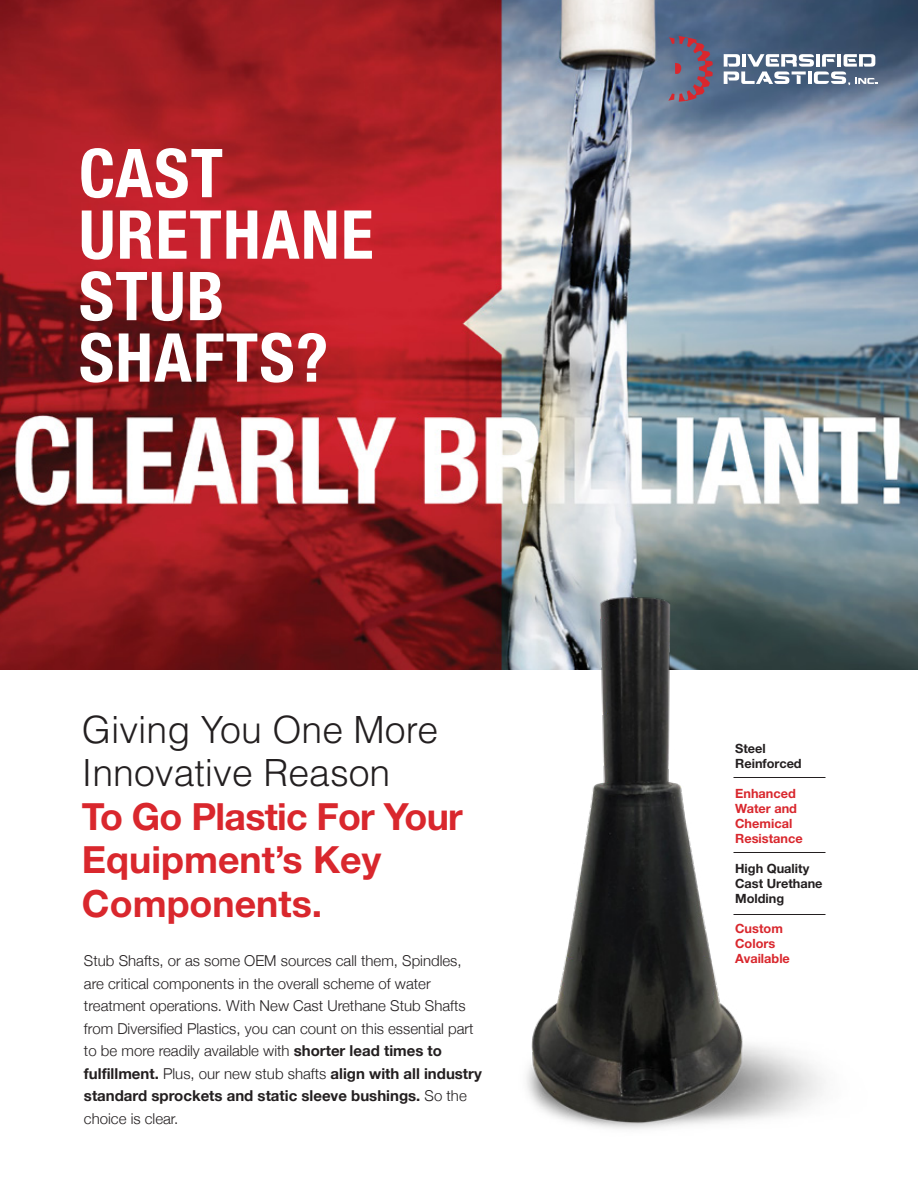
<style>
.page{position:relative;width:918px;height:1188px;background:#fff}
.page>*{position:absolute;margin:0;border:0;box-sizing:border-box;transform-origin:0 0}
.t1{font:700 condensed 67.5px/61.5px "Helvetica Neue";letter-spacing:.02em;color:#fff}
.t2{font:700 37.5px/43.5px "Helvetica Neue";color:#d9272d}
.t3{font:300 37.5px/43.5px "Helvetica";color:#231f20}
.t4{font:300 15px/22.5px "Helvetica Neue";color:#231f20}
.t5{font:700 12.75px/15px "Helvetica Neue";color:#d9272d}
.t6{font:700 12.75px/15px "Helvetica Neue";color:#231f20}
.s1{font-weight:700}
</style>
<div class="page">
<img style="left:0;top:0;width:918px;height:669px">
<svg style="left:724px;top:54px;width:154px;height:31px"></svg>
<svg style="left:668px;top:36px;width:45px;height:66px;background:#786078"></svg>
<img style="left:410px;top:538px;width:487px;height:591px">
<hr style="left:734px;top:777px;width:91px;height:1px;background:#231f20">
<hr style="left:734px;top:852px;width:91px;height:1px;background:#231f20">
<hr style="left:734px;top:914px;width:91px;height:1px;background:#231f20">
<h1 class="t1" style="left:79px;top:142px;width:296px">CAST<br>URETHANE<br>STUB<br>SHAFTS?</h1>
<h2 class="t3" style="left:82px;top:707px;width:358px">Giving You One More<br>Innovative Reason</h2>
<h2 class="t2" style="left:82px;top:794px;width:382px">To Go Plastic For Your<br>Equipment’s Key<br>Components.</h2>
<p class="t4" style="left:84px;top:949px;width:399px">Stub Shafts, or as some OEM sources call them, Spindles, are critical components in the overall scheme of water treatment operations. With New Cast Urethane Stub Shafts from Diversified Plastics, you can count on this essential part to be more readily available with <span class="s1">shorter lead times to fulfillment.</span> Plus, our new stub shafts <span class="s1">align with all industry standard sprockets and static sleeve bushings.</span> So the choice is clear.</p>
<p class="t6" style="left:735px;top:741px;width:68px">Steel<br>Reinforced</p>
<p class="t5" style="left:735px;top:786px;width:69px">Enhanced<br>Water and<br>Chemical<br>Resistance</p>
<p class="t6" style="left:735px;top:861px;width:89px">High Quality<br>Cast Urethane<br>Molding</p>
<p class="t5" style="left:735px;top:921px;width:56px">Custom<br>Colors<br>Available</p>
</div>
